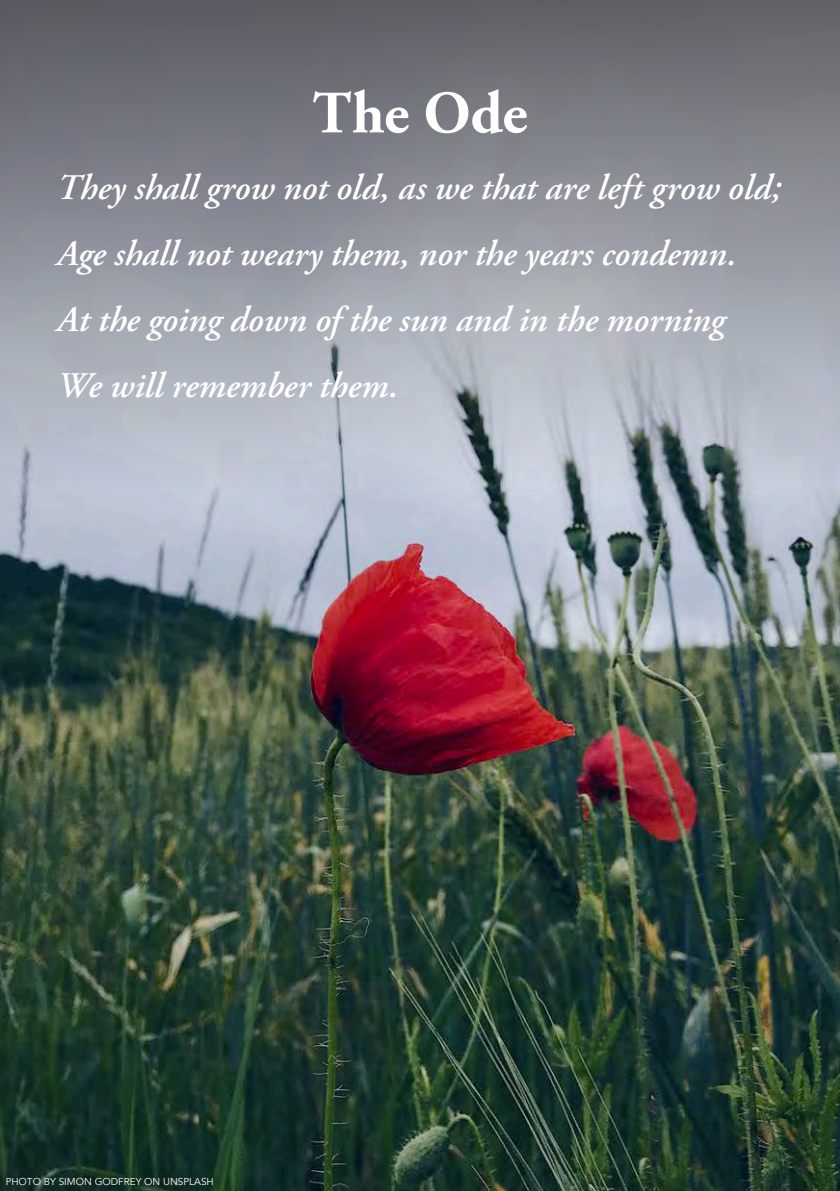
<style>
.page{position:relative;width:840px;height:1191px;background:#fff}
.page>*{position:absolute;margin:0;border:0;box-sizing:border-box;transform-origin:0 0}
.Salvos_Header{font:700 60px "Adobe Garamond Pro";letter-spacing:-.005em;color:#fff}
.Salvos_Header-2{font:italic 600 36px "Adobe Garamond Pro";color:#fff}
.Image_Credit{font:10px "Avenir";color:#fff}
</style>
<div class="page">
<img style="left:0;top:0;width:839px;height:1191px">
<div style="left:0;top:1166px;width:223px;height:25px;background:#231f20;opacity:.3"></div>
<p class="Salvos_Header" style="left:312px;top:78px;width:216px">The Ode</p>
<p class="Salvos_Header-2" style="left:57px;top:166px;width:725px">They shall grow not old, as we that are left grow old;</p>
<p class="Salvos_Header-2" style="left:57px;top:232px;width:681px">Age shall not weary them, nor the years condemn.</p>
<p class="Salvos_Header-2" style="left:57px;top:299px;width:669px">At the going down of the sun and in the morning</p>
<p class="Salvos_Header-2" style="left:57px;top:365px;width:343px">We will remember them.</p>
<p class="Image_Credit" style="left:6px;top:1175px;width:209px">PHOTO BY SIMON GODFREY ON UNSPLASH</p>
</div>
